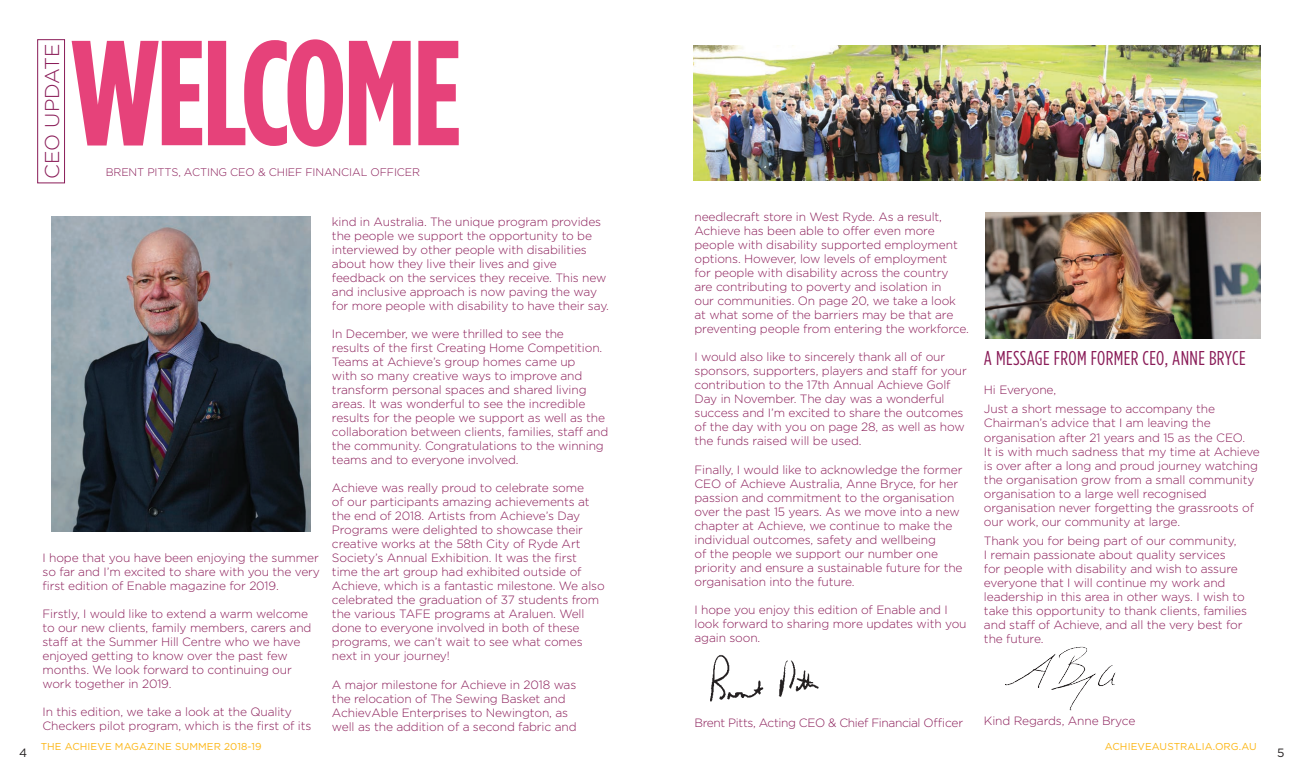
<style>
.page{position:relative;width:1304px;height:780px;background:#fff}
.page>*{position:absolute;margin:0;border:0;box-sizing:border-box;transform-origin:0 0}
.t1{font:700 149px "Gotham Condensed";letter-spacing:-.02em;color:#e6427a}
.t2{font:20px "Gotham Condensed";letter-spacing:.02em;color:#8a1c58}
.t3{font:300 20px "Gotham";color:#8a1c58}
.t4{font:300 12px/14px "Gotham";letter-spacing:-.01em;color:#8a1c58}
.t5{font:300 12px "Gotham";letter-spacing:-.03em;color:#8a1c58}
.t6{font:12px "Gotham";color:#231f20}
.t7{font:300 11px "Gotham";letter-spacing:-.01em;color:#8a1c58}
.t8{font:10px "Gotham";letter-spacing:.01em;color:#fcb615}
</style>
<div class="page">
<div style="left:37px;top:39px;width:28px;height:144px;border:1px solid #8a1c58"></div>
<img style="left:51px;top:216px;width:260px;height:315px">
<img style="left:693px;top:45px;width:567px;height:135px">
<img style="left:710px;top:655px;width:109px;height:47px">
<img style="left:985px;top:212px;width:275px;height:126px">
<img style="left:1005px;top:646px;width:111px;height:65px">
<h2 class="t3" style="left:40px;top:179px;width:136px;rotate:-90deg">CEO UPDATE</h2>
<h1 class="t1" style="left:71px;top:6px;width:392px">WELCOME</h1>
<p class="t7" style="left:106px;top:165px;width:316px">BRENT PITTS, ACTING CEO &amp; CHIEF FINANCIAL OFFICER</p>
<p class="t4" style="left:43px;top:550px;width:279px;text-align:justify">I hope that you have been enjoying the summer so far and I’m excited to share with you the very first edition of Enable magazine for 2019.</p>
<p class="t4" style="left:43px;top:607px;width:270px">Firstly, I would like to extend a warm welcome to our new clients, family members, carers and staff at the Summer Hill Centre who we have enjoyed getting to know over the past few months. We look forward to continuing our work together in 2019.</p>
<p class="t4" style="left:43px;top:705px;width:270px">In this edition, we take a look at the Quality<br>Checkers pilot program, which is the first of its</p>
<p class="t4" style="left:332px;top:214px;width:279px">kind in Australia. The unique program provides the people we support the opportunity to be interviewed by other people with disabilities about how they live their lives and give feedback on the services they receive. This new and inclusive approach is now paving the way for more people with disability to have their say.</p>
<p class="t4" style="left:332px;top:326px;width:278px">In December, we were thrilled to see the<br>results of the first Creating Home Competition.<br>Teams at Achieve’s group homes came up<br>with so many creative ways to improve and transform personal spaces and shared living areas. It was wonderful to see the incredible results for the people we support as well as the collaboration between clients, families, staff and the community. Congratulations to the winning teams and to everyone involved.</p>
<p class="t4" style="left:332px;top:481px;width:274px">Achieve was really proud to celebrate some<br>of our participants amazing achievements at the end of 2018. Artists from Achieve’s Day Programs were delighted to showcase their creative works at the 58th City of Ryde Art Society’s Annual Exhibition. It was the first time the art group had exhibited outside of Achieve, which is a fantastic milestone. We also celebrated the graduation of 37 students from the various TAFE programs at Araluen. Well done to everyone involved in both of these programs, we can’t wait to see what comes next in your journey!</p>
<p class="t4" style="left:332px;top:677px;width:246px">A major milestone for Achieve in 2018 was the relocation of The Sewing Basket and AchievAble Enterprises to Newington, as well as the addition of a second fabric and</p>
<p class="t4" style="left:694px;top:210px;width:276px">needlecraft store in West Ryde. As a result, Achieve has been able to offer even more people with disability supported employment options. However, low levels of employment<br>for people with disability across the country are contributing to poverty and isolation in<br>our communities. On page 20, we take a look at what some of the barriers may be that are preventing people from entering the workforce.</p>
<p class="t4" style="left:694px;top:350px;width:274px">I would also like to sincerely thank all of our sponsors, supporters, players and staff for your contribution to the 17th Annual Achieve Golf Day in November. The day was a wonderful success and I’m excited to share the outcomes of the day with you on page 28, as well as how the funds raised will be used.</p>
<p class="t4" style="left:694px;top:462px;width:270px">Finally, I would like to acknowledge the former CEO of Achieve Australia, Anne Bryce, for her passion and commitment to the organisation over the past 15 years. As we move into a new chapter at Achieve, we continue to make the individual outcomes, safety and wellbeing<br>of the people we support our number one priority and ensure a sustainable future for the organisation into the future.</p>
<p class="t4" style="left:694px;top:602px;width:274px">I hope you enjoy this edition of Enable and I look forward to sharing more updates with you again soon.</p>
<h2 class="t2" style="left:984px;top:346px;width:263px">A MESSAGE FROM FORMER CEO, ANNE BRYCE</h2>
<p class="t4" style="left:984px;top:379px;width:233px;line-height:19.7px">Hi Everyone,<br>Just a short message to accompany the</p>
<p class="t4" style="left:984px;top:416px;width:277px">Chairman’s advice that I am leaving the organisation after 21 years and 15 as the CEO.<br>It is with much sadness that my time at Achieve is over after a long and proud journey watching the organisation grow from a small community organisation to a large well recognised organisation never forgetting the grassroots of our work, our community at large.</p>
<p class="t4" style="left:984px;top:534px;width:265px">Thank you for being part of our community,<br>I remain passionate about quality services<br>for people with disability and wish to assure everyone that I will continue my work and leadership in this area in other ways. I wish to take this opportunity to thank clients, families and staff of Achieve, and all the very best for the future.</p>
<p class="t5" style="left:694px;top:715px;width:270px">Brent Pitts, Acting CEO &amp; Chief Financial Officer</p>
<p class="t4" style="left:984px;top:713px;width:153px">Kind Regards, Anne Bryce</p>
<p class="t8" style="left:41px;top:739px;width:222px">THE ACHIEVE MAGAZINE SUMMER 2018-19</p>
<p class="t8" style="left:1105px;top:739px;width:153px">ACHIEVEAUSTRALIA.ORG.AU</p>
<p class="t6" style="left:19px;top:745px;width:10px">4</p>
<p class="t6" style="left:1277px;top:745px;width:9px">5</p>
</div>
